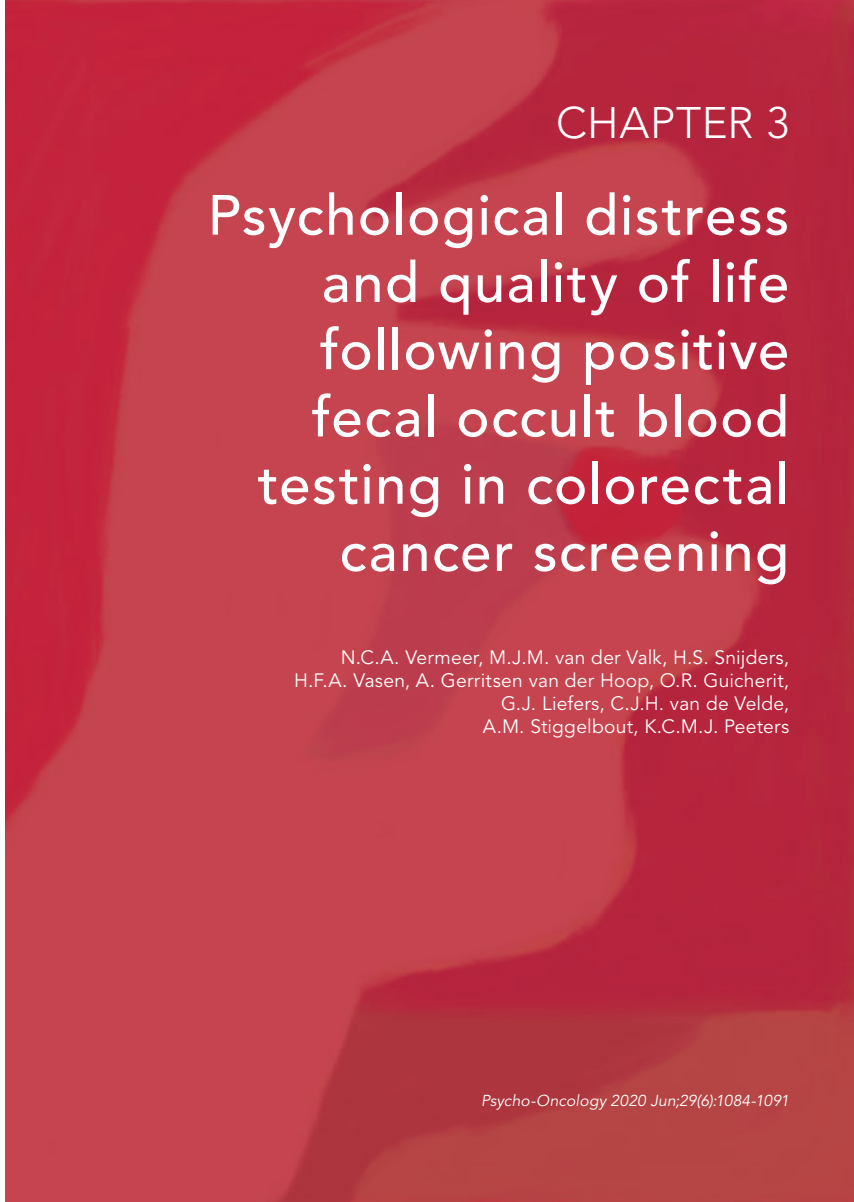
<style>
.page{position:relative;width:854px;height:1202px;background:#fff}
.page>*{position:absolute;margin:0;border:0;box-sizing:border-box;transform-origin:0 0}
.t1{font:500 56px/67.2px "Avenir LT Std";letter-spacing:.025em;color:#fff;text-align:right}
.t2{font:300 43.75px "Avenir LT Std";letter-spacing:.015em;color:#fff}
.t3{font:19.25px/23.1px "Avenir LT Std";letter-spacing:.01em;color:#fff;text-align:right}
.t4{font:italic 15.75px "Avenir LT Std";letter-spacing:.005em;color:#fff}
</style>
<div class="page">
<img style="left:5px;top:0;width:849px;height:1201px">
<svg style="left:847px;top:0;width:7px;height:6px"></svg>
<svg style="left:847px;top:1195px;width:7px;height:7px"></svg>
<h2 class="t2" style="left:556px;top:97px;width:234px">CHAPTER 3</h2>
<h1 class="t1" style="left:208px;top:183px;width:583px">Psychological distress and quality of life following positive fecal occult blood testing in colorectal cancer screening</h1>
<p class="t3" style="left:294px;top:645px;width:497px">N.C.A. Vermeer, M.J.M. van der Valk, H.S. Snijders, H.F.A. Vasen, A. Gerritsen van der Hoop, O.R. Guicherit, G.J. Liefers, C.J.H. van de Velde,<br>A.M. Stiggelbout, K.C.M.J. Peeters</p>
<p class="t4" style="left:481px;top:1091px;width:310px">Psycho-Oncology 2020 Jun;29(6):1084-1091</p>
</div>
